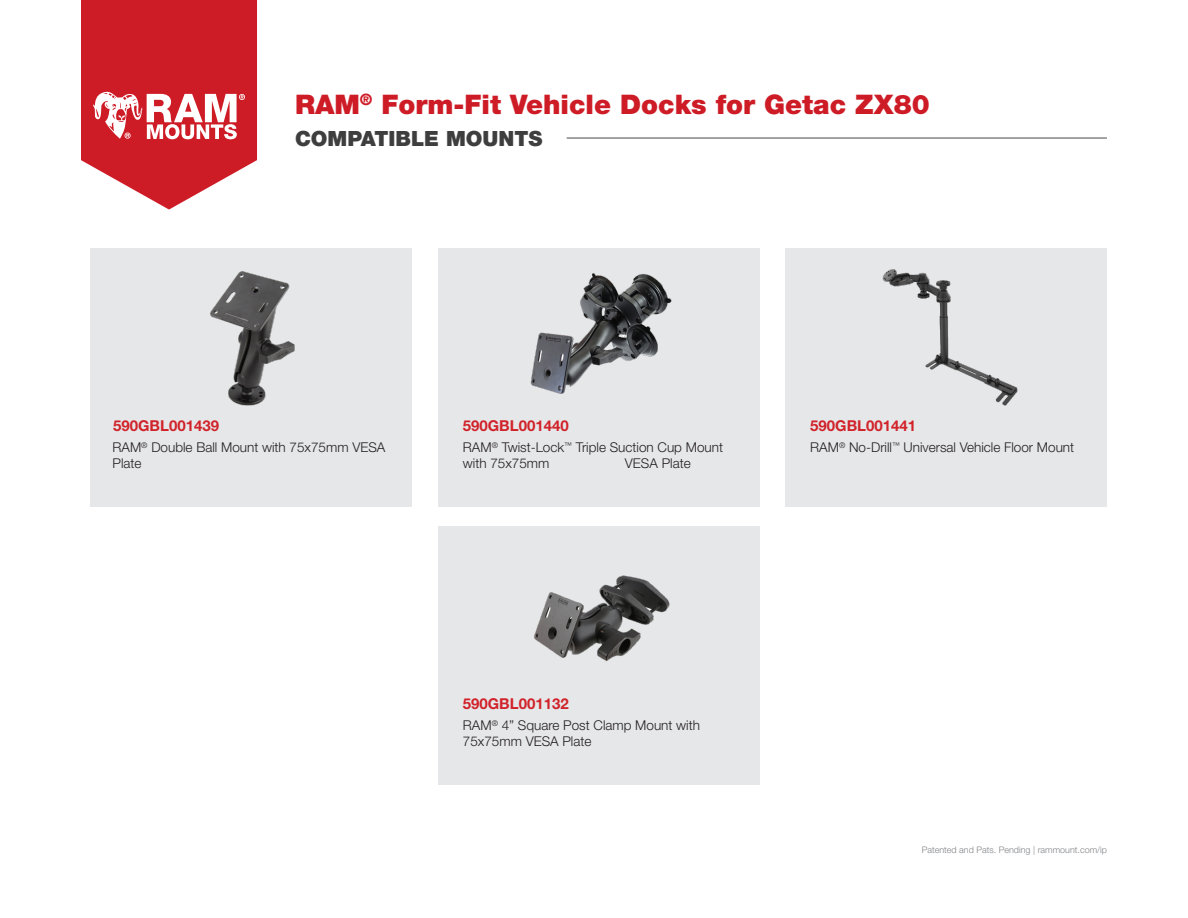
<style>
.page{position:relative;width:1188px;height:918px;background:#fff}
.page>*{position:absolute;margin:0;border:0;box-sizing:border-box;transform-origin:0 0}
.t1{font:900 27px "Helvetica Neue LT Std";color:#ce1c27}
.Subtitle_14_gray_points_indent{font:900 21px "Helvetica Neue LT Std";color:#3e3e3f}
.Descriptions_7_points{font:700 15px "Helvetica Neue LT Std";color:#d1232a}
.Descriptions_7_points-2{font:300 13.5px/16.2px "Helvetica Neue LT Std";color:#231f20}
.t2{font:300 9px "Helvetica Neue LT Std";color:#808285}
</style>
<div class="page">
<hr style="left:567px;top:138px;width:540px;height:1px;background:#3e3e3f">
<div style="left:91px;top:249px;width:321px;height:258px;background:#e6e7e9"></div>
<div style="left:785px;top:249px;width:322px;height:258px;background:#e6e7e9"></div>
<div style="left:438px;top:249px;width:322px;height:258px;background:#e6e7e9"></div>
<div style="left:438px;top:527px;width:322px;height:258px;background:#e6e7e9"></div>
<img style="left:210px;top:271px;width:85px;height:135px">
<img style="left:530px;top:273px;width:142px;height:121px">
<img style="left:882px;top:269px;width:136px;height:137px">
<img style="left:534px;top:575px;width:136px;height:87px">
<svg style="left:81px;top:0;width:176px;height:210px"></svg>
<h1 class="t1" style="left:295px;top:88px;width:636px">RAM<sup>®</sup> Form-Fit Vehicle Docks for Getac ZX80</h1>
<p class="Subtitle_14_gray_points_indent" style="left:295px;top:126px;width:249px">COMPATIBLE MOUNTS</p>
<p class="Descriptions_7_points" style="left:113px;top:416px;width:107px">590GBL001439</p>
<p class="Descriptions_7_points-2" style="left:113px;top:439px;width:274px">RAM<sup>®</sup> Double Ball Mount with 75x75mm VESA<br>Plate</p>
<p class="Descriptions_7_points" style="left:463px;top:416px;width:107px">590GBL001440</p>
<p class="Descriptions_7_points-2" style="left:463px;top:439px;width:262px">RAM<sup>®</sup> Twist-Lock<sup>™</sup> Triple Suction Cup Mount with 75x75mm</p>
<p class="Descriptions_7_points-2" style="left:625px;top:455px;width:67px">VESA Plate</p>
<p class="Descriptions_7_points" style="left:810px;top:416px;width:107px">590GBL001441</p>
<p class="Descriptions_7_points-2" style="left:810px;top:439px;width:265px">RAM<sup>®</sup> No-Drill<sup>™</sup> Universal Vehicle Floor Mount</p>
<p class="Descriptions_7_points" style="left:463px;top:694px;width:107px">590GBL001132</p>
<p class="Descriptions_7_points-2" style="left:463px;top:717px;width:239px">RAM<sup>®</sup> 4” Square Post Clamp Mount with<br>75x75mm VESA Plate</p>
<p class="t2" style="left:922px;top:844px;width:187px">Patented and Pats. Pending | rammount.com/ip</p>
</div>
